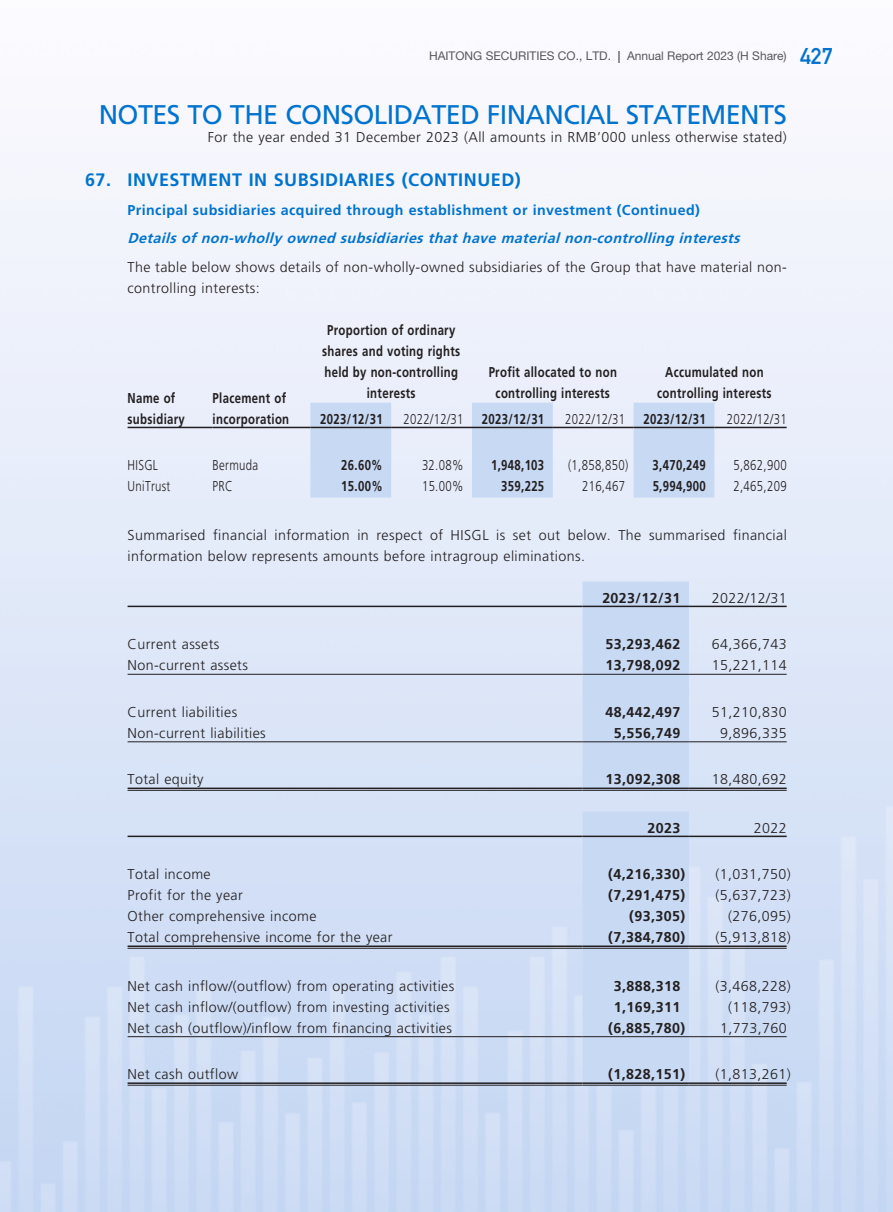
<style>
.page{position:relative;width:893px;height:1212px;background:#fff}
.page>*{position:absolute;margin:0;border:0;box-sizing:border-box;transform-origin:0 0}
.t1{font:27px "Frutiger LT Std";letter-spacing:-.02em;color:#0073ce}
.t2{font:700 18px "Frutiger LT Std";letter-spacing:.03em;color:#0073ce}
.t3{font:300 14.25px/21px "Frutiger LT Std";letter-spacing:.03em;color:#231f20}
.t4{font:700 14.25px/21px "Frutiger LT Std";letter-spacing:.03em;color:#231f20;text-align:center;scale:.8 1}
.t5{font:700 14.25px "Frutiger LT Std";letter-spacing:.03em;color:#231f20}
.t6{font:300 14.25px "Frutiger LT Std";letter-spacing:.03em;color:#231f20;scale:.8 1}
.t7{font:italic 700 14.25px "Frutiger LT Std";color:#0073ce}
.t8{font:700 14.25px "Frutiger LT Std";letter-spacing:.03em;color:#0073ce}
.t9{font:12px "Helvetica Neue LT Std";color:#57585a}
.s1{font-family:"Frutiger LT Std";font-weight:700}
.s2{font-family:"DIN Mittelschrift Std";font-size:22.5px;color:#0073ce}
</style>
<div class="page">
<svg style="left:310px;top:403px;width:404px;height:95px;background:#d3e0f5"></svg>
<hr style="left:128px;top:427px;width:85px;height:1px;background:#231f20">
<hr style="left:213px;top:427px;width:97px;height:1px;background:#231f20">
<hr style="left:310px;top:427px;width:81px;height:1px;background:#231f20">
<hr style="left:391px;top:427px;width:81px;height:1px;background:#231f20">
<hr style="left:472px;top:427px;width:81px;height:1px;background:#231f20">
<hr style="left:553px;top:427px;width:81px;height:1px;background:#231f20">
<hr style="left:634px;top:427px;width:80px;height:1px;background:#231f20">
<hr style="left:714px;top:427px;width:73px;height:1px;background:#231f20">
<div style="left:583px;top:582px;width:106px;height:208px;background:#c8d9f4"></div>
<hr style="left:128px;top:606px;width:455px;height:1px;background:#231f20">
<hr style="left:583px;top:606px;width:106px;height:1px;background:#231f20">
<hr style="left:689px;top:606px;width:98px;height:1px;background:#231f20">
<hr style="left:128px;top:674px;width:455px;height:1px;background:#231f20">
<hr style="left:583px;top:674px;width:106px;height:1px;background:#231f20">
<hr style="left:689px;top:674px;width:98px;height:1px;background:#231f20">
<hr style="left:128px;top:741px;width:455px;height:1px;background:#231f20">
<hr style="left:583px;top:741px;width:106px;height:1px;background:#231f20">
<hr style="left:689px;top:741px;width:98px;height:1px;background:#231f20">
<hr style="left:128px;top:787px;width:455px;height:2px;background:#231f20">
<hr style="left:128px;top:790px;width:455px;height:1px;background:#231f20">
<hr style="left:583px;top:787px;width:106px;height:2px;background:#231f20">
<hr style="left:583px;top:790px;width:106px;height:1px;background:#231f20">
<hr style="left:689px;top:787px;width:98px;height:2px;background:#231f20">
<hr style="left:689px;top:790px;width:98px;height:1px;background:#231f20">
<div style="left:583px;top:811px;width:106px;height:274px;background:#c8d9f4"></div>
<hr style="left:128px;top:835px;width:455px;height:2px;background:#231f20">
<hr style="left:583px;top:835px;width:106px;height:2px;background:#231f20">
<hr style="left:689px;top:835px;width:98px;height:2px;background:#231f20">
<hr style="left:128px;top:945px;width:455px;height:2px;background:#231f20">
<hr style="left:128px;top:948px;width:455px;height:1px;background:#231f20">
<hr style="left:583px;top:945px;width:106px;height:2px;background:#231f20">
<hr style="left:583px;top:948px;width:106px;height:1px;background:#231f20">
<hr style="left:689px;top:945px;width:98px;height:2px;background:#231f20">
<hr style="left:689px;top:948px;width:98px;height:1px;background:#231f20">
<hr style="left:128px;top:1036px;width:455px;height:1px;background:#231f20">
<hr style="left:583px;top:1036px;width:106px;height:1px;background:#231f20">
<hr style="left:689px;top:1036px;width:98px;height:1px;background:#231f20">
<hr style="left:128px;top:1082px;width:455px;height:2px;background:#231f20">
<hr style="left:128px;top:1085px;width:455px;height:1px;background:#231f20">
<hr style="left:583px;top:1082px;width:106px;height:2px;background:#231f20">
<hr style="left:583px;top:1085px;width:106px;height:1px;background:#231f20">
<hr style="left:689px;top:1082px;width:98px;height:2px;background:#231f20">
<hr style="left:689px;top:1085px;width:98px;height:1px;background:#231f20">
<p class="t9" style="left:429px;top:49px;width:405px">HAITONG SECURITIES CO., LTD. <span class="s1">|</span> Annual Report 2023 (H Share) <span class="s2">427</span></p>
<h1 class="t1" style="left:99px;top:99px;width:690px">NOTES TO THE CONSOLIDATED FINANCIAL STATEMENTS</h1>
<p class="t3" style="left:208px;top:127px;width:580px">For the year ended 31 December 2023 (All amounts in RMB’000 unless otherwise stated)</p>
<p class="t2" style="left:85px;top:169px;width:437px">67. INVESTMENT IN SUBSIDIARIES (CONTINUED)</p>
<p class="t8" style="left:128px;top:201px;width:574px">Principal subsidiaries acquired through establishment or investment (Continued)</p>
<p class="t7" style="left:128px;top:230px;width:618px">Detailsofnon-wholly owned subsidiariesthathave materialnon-controlling interests</p>
<p class="t3" style="left:128px;top:257px;width:661px">The table below shows details of non-wholly-owned subsidiaries of the Group that have material non&shy;controlling interests:</p>
<p class="t4" style="left:128px;top:387px;width:73px;text-align:left">Name of subsidiary</p>
<p class="t4" style="left:213px;top:387px;width:97px;text-align:left">Placement of incorporation</p>
<p class="t4" style="left:322px;top:320px;width:174px">Proportion of ordinary shares and voting rights held by non-controlling interests</p>
<p class="t4" style="left:489px;top:362px;width:162px">Profit allocated to non controlling interests</p>
<p class="t4" style="left:657px;top:362px;width:144px">Accumulated non controlling interests</p>
<p class="t4" style="left:320px;top:408px;width:80px">2023/12/31</p>
<p class="t6" style="left:404px;top:411px;width:76px">2022/12/31</p>
<p class="t4" style="left:482px;top:408px;width:80px">2023/12/31</p>
<p class="t6" style="left:565px;top:411px;width:76px">2022/12/31</p>
<p class="t4" style="left:643px;top:408px;width:80px">2023/12/31</p>
<p class="t6" style="left:727px;top:411px;width:76px">2022/12/31</p>
<p class="t6" style="left:128px;top:457px;width:40px">HISGL</p>
<p class="t6" style="left:213px;top:457px;width:59px">Bermuda</p>
<p class="t4" style="left:341px;top:455px;width:53px">26.60%</p>
<p class="t6" style="left:422px;top:457px;width:53px">32.08%</p>
<p class="t4" style="left:491px;top:455px;width:68px">1,948,103</p>
<p class="t6" style="left:568px;top:457px;width:77px">(1,858,850)</p>
<p class="t4" style="left:653px;top:455px;width:68px">3,470,249</p>
<p class="t6" style="left:733px;top:457px;width:68px">5,862,900</p>
<p class="t6" style="left:128px;top:478px;width:55px">UniTrust</p>
<p class="t6" style="left:213px;top:478px;width:27px">PRC</p>
<p class="t4" style="left:341px;top:476px;width:53px">15.00%</p>
<p class="t6" style="left:422px;top:478px;width:53px">15.00%</p>
<p class="t4" style="left:501px;top:476px;width:55px">359,225</p>
<p class="t6" style="left:582px;top:478px;width:55px">216,467</p>
<p class="t4" style="left:653px;top:476px;width:68px">5,994,900</p>
<p class="t6" style="left:733px;top:478px;width:68px">2,465,209</p>
<p class="t3" style="left:128px;top:524px;width:661px">Summarised financial information in respect of HISGL is set out below. The summarised financial information below represents amounts before intragroup eliminations.</p>
<p class="t5" style="left:602px;top:589px;width:80px">2023/12/31</p>
<p class="t3" style="left:712px;top:587px;width:76px">2022/12/31</p>
<p class="t3" style="left:128px;top:634px;width:93px">Current assets</p>
<p class="t5" style="left:605px;top:636px;width:76px">53,293,462</p>
<p class="t3" style="left:712px;top:634px;width:76px">64,366,743</p>
<p class="t3" style="left:128px;top:655px;width:122px">Non-current assets</p>
<p class="t5" style="left:605px;top:657px;width:76px">13,798,092</p>
<p class="t3" style="left:712px;top:655px;width:76px">15,221,114</p>
<p class="t3" style="left:128px;top:701px;width:111px">Current liabilities</p>
<p class="t5" style="left:605px;top:703px;width:76px">48,442,497</p>
<p class="t3" style="left:712px;top:701px;width:76px">51,210,830</p>
<p class="t3" style="left:128px;top:722px;width:140px">Non-current liabilities</p>
<p class="t5" style="left:614px;top:724px;width:68px">5,556,749</p>
<p class="t3" style="left:720px;top:722px;width:68px">9,896,335</p>
<p class="t3" style="left:128px;top:769px;width:78px">Total equity</p>
<p class="t5" style="left:605px;top:771px;width:76px">13,092,308</p>
<p class="t3" style="left:712px;top:769px;width:76px">18,480,692</p>
<p class="t5" style="left:647px;top:819px;width:34px">2023</p>
<p class="t3" style="left:754px;top:817px;width:34px">2022</p>
<p class="t3" style="left:128px;top:864px;width:85px">Total income</p>
<p class="t5" style="left:608px;top:866px;width:78px">(4,216,330)</p>
<p class="t3" style="left:715px;top:864px;width:77px">(1,031,750)</p>
<p class="t3" style="left:128px;top:885px;width:117px">Profit for the year</p>
<p class="t5" style="left:608px;top:887px;width:78px">(7,291,475)</p>
<p class="t3" style="left:715px;top:885px;width:77px">(5,637,723)</p>
<p class="t3" style="left:128px;top:906px;width:190px">Other comprehensive income</p>
<p class="t5" style="left:629px;top:908px;width:57px">(93,305)</p>
<p class="t3" style="left:728px;top:906px;width:64px">(276,095)</p>
<p class="t3" style="left:128px;top:927px;width:266px">Total comprehensive income for the year</p>
<p class="t5" style="left:608px;top:929px;width:78px">(7,384,780)</p>
<p class="t3" style="left:715px;top:927px;width:77px">(5,913,818)</p>
<p class="t3" style="left:128px;top:975px;width:328px">Net cash inflow/(outflow) from operating activities</p>
<p class="t5" style="left:614px;top:977px;width:68px">3,888,318</p>
<p class="t3" style="left:715px;top:975px;width:77px">(3,468,228)</p>
<p class="t3" style="left:128px;top:996px;width:323px">Net cash inflow/(outflow) from investing activities</p>
<p class="t5" style="left:614px;top:998px;width:68px">1,169,311</p>
<p class="t3" style="left:728px;top:996px;width:64px">(118,793)</p>
<p class="t3" style="left:128px;top:1017px;width:326px">Net cash (outflow)/inflow from financing activities</p>
<p class="t5" style="left:608px;top:1019px;width:78px">(6,885,780)</p>
<p class="t3" style="left:720px;top:1017px;width:68px">1,773,760</p>
<p class="t3" style="left:128px;top:1064px;width:112px">Net cash outflow</p>
<p class="t5" style="left:608px;top:1066px;width:78px">(1,828,151)</p>
<p class="t3" style="left:715px;top:1064px;width:77px">(1,813,261)</p>
</div>
